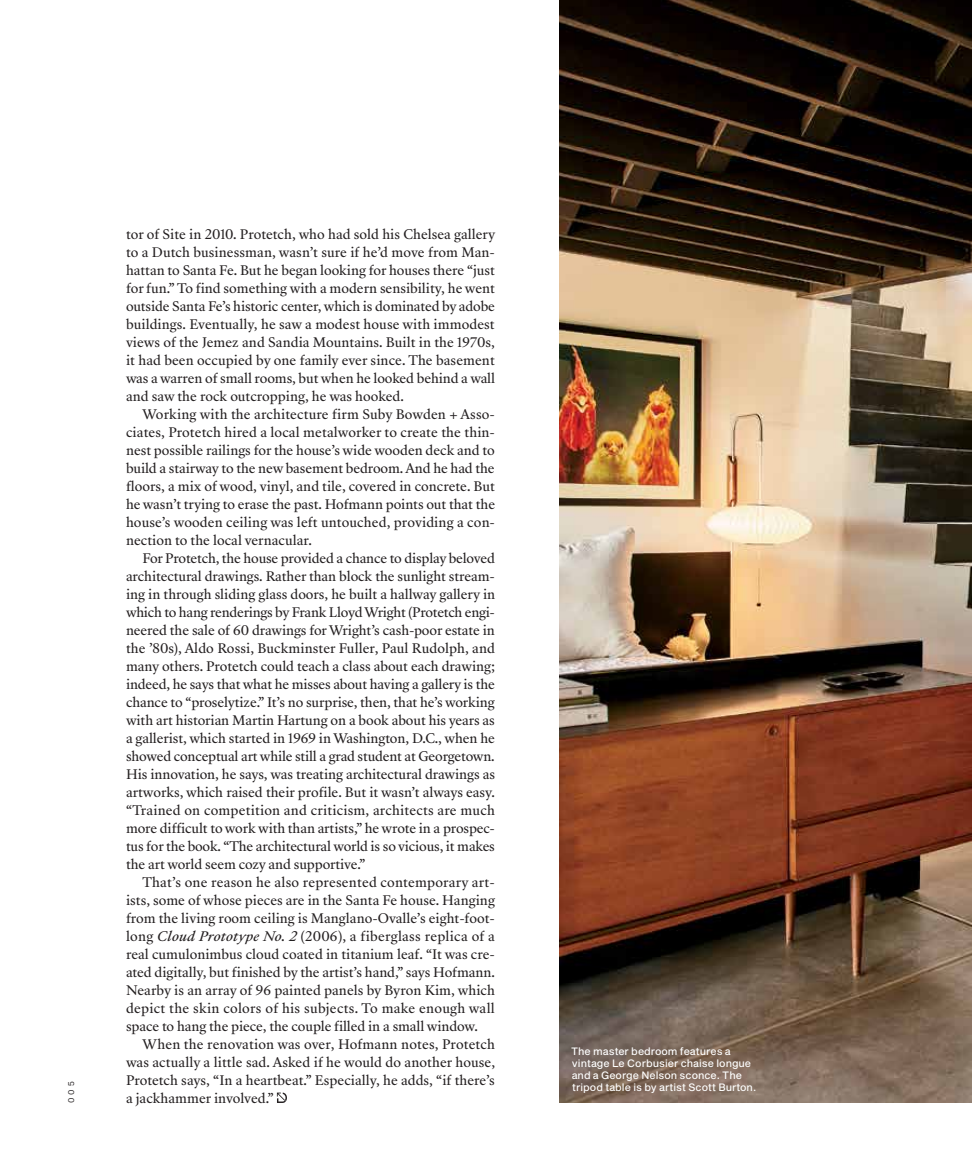
<style>
.page{position:relative;width:972px;height:1175px;background:#fff}
.page>*{position:absolute;margin:0;border:0;box-sizing:border-box;transform-origin:0 0}
.t1{font:12.75px/18px "Sang Bleu Republic";letter-spacing:-.01em;color:#231f20;text-align:justify}
.t2{font:10.5px/12px "Sequel Sans Roman Body";color:#fff}
.t3{font:8.25px "Sequel Sans Book Body";color:#231f20}
.s1{font-style:italic}
</style>
<div class="page">
<img style="left:560px;top:0;width:412px;height:1102px">
<svg style="left:277px;top:1092px;width:10px;height:10px"></svg>
<p class="t3" style="left:65px;top:1102px;width:23px;rotate:-90deg">005</p>
<p class="t1" style="left:126px;top:225px;width:371px">tor of Site in 2010. Protetch, who had sold his Chelsea gallery to a Dutch businessman, wasn’t sure if he’d move from Man&shy;hattan to Santa Fe. But he began looking for houses there “just for fun.” To find something with a modern sensibility, he went outside Santa Fe’s historic center, which is dominated by adobe buildings. Eventually, he saw a modest house with immodest views of the Jemez and Sandia Mountains. Built in the 1970s, it had been occupied by one family ever since. The basement was a warren of small rooms, but when he looked behind a wall and saw the rock outcropping, he was hooked.</p>
<p class="t1" style="left:126px;top:405px;width:371px;text-indent:16px">Working with the architecture firm Suby Bowden + Asso&shy;ciates, Protetch hired a local metalworker to create the thin&shy;nest possible railings for the house’s wide wooden deck and to build a stairway to the new basement bedroom. And he had the floors, a mix of wood, vinyl, and tile, covered in concrete. But he wasn’t trying to erase the past. Hofmann points out that the house’s wooden ceiling was left untouched, providing a con&shy;nection to the local vernacular.</p>
<p class="t1" style="left:126px;top:549px;width:371px;text-indent:16px">For Protetch, the house provided a chance to display beloved architectural drawings. Rather than block the sunlight stream&shy;ing in through sliding glass doors, he built a hallway gallery in which to hang renderings by Frank Lloyd Wright (Protetch engi&shy;neered the sale of 60 drawings for Wright’s cash-poor estate in the ’80s), Aldo Rossi, Buckminster Fuller, Paul Rudolph, and many others. Protetch could teach a class about each drawing; indeed, he says that what he misses about having a gallery is the chance to “proselytize.” It’s no surprise, then, that he’s working with art historian Martin Hartung on a book about his years as a gallerist, which started in 1969 in Washington, D.C., when he showed conceptual art while still a grad student at Georgetown.<br>His innovation, he says, was treating architectural drawings as artworks, which raised their profile. But it wasn’t always easy. “Trained on competition and criticism, architects are much more difficult to work with than artists,” he wrote in a prospec&shy;tus for the book. “The architectural world is so vicious, it makes the art world seem cozy and supportive.”</p>
<p class="t1" style="left:126px;top:873px;width:371px;text-indent:16px">That’s one reason he also represented contemporary art&shy;ists, some of whose pieces are in the Santa Fe house. Hanging from the living room ceiling is Manglano-Ovalle’s eight-foot&shy;long <span class="s1">Cloud Prototype No. 2</span> (2006), a fiberglass replica of a real cumulonimbus cloud coated in titanium leaf. “It was cre&shy;ated digitally, but finished by the artist’s hand,” says Hofmann.<br>Nearby is an array of 96 painted panels by Byron Kim, which depict the skin colors of his subjects. To make enough wall space to hang the piece, the couple filled in a small window.</p>
<p class="t1" style="left:126px;top:1035px;width:371px;text-indent:16px">When the renovation was over, Hofmann notes, Protetch was actually a little sad. Asked if he would do another house, Protetch says, “In a heartbeat.” Especially, he adds, “if there’s a jackhammer involved.”</p>
<p class="t2" style="left:571px;top:1045px;width:187px">The master bedroom features a vintage Le Corbusier chaise longue and a George Nelson sconce. The tripod table is by artist Scott Burton.</p>
</div>
